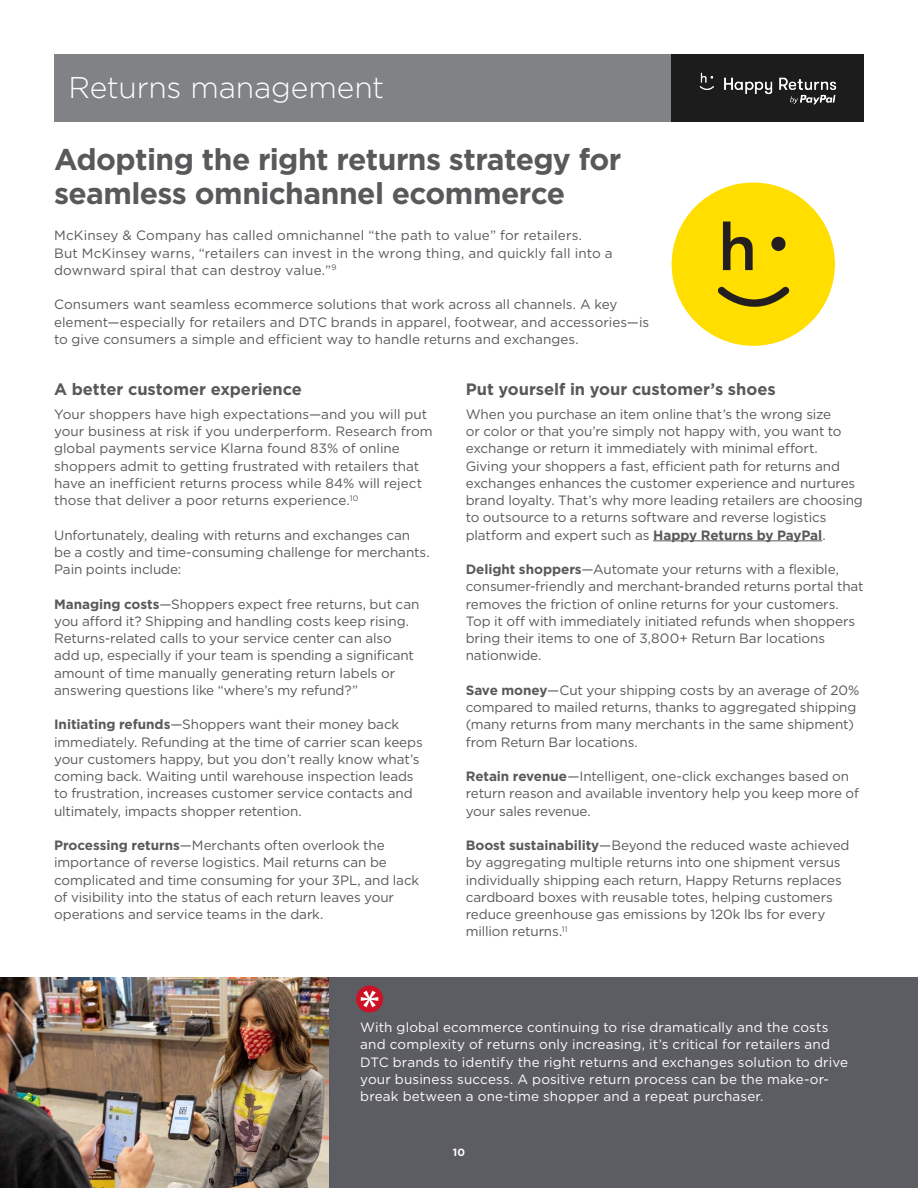
<style>
.page{position:relative;width:918px;height:1188px;background:#fff}
.page>*{position:absolute;margin:0;border:0;box-sizing:border-box;transform-origin:0 0}
.t1{font:700 30px/34.5px "Gotham";letter-spacing:-.02em;color:#58595b}
.t2{font:300 30px "Gotham";letter-spacing:-.005em;color:#fff}
.t3{font:700 16.5px "Gotham";letter-spacing:-.005em;color:#58595b}
.t4{font:13.5px/17.2px "Gotham";letter-spacing:-.01em;color:#58595b}
.t5{font:13.5px/17.2px "Gotham";letter-spacing:.01em;color:#fff}
.t6{font:13.5px/17.2px "Gotham";letter-spacing:.01em;color:#58595b}
.t7{font:700 10.5px "Gotham";color:#fff}
.s1{font-weight:700}
</style>
<div class="page">
<div style="left:54px;top:54px;width:673px;height:68px;background:#808285"></div>
<div style="left:672px;top:54px;width:192px;height:68px;background:#1c1c1c"></div>
<hr style="left:653px;top:541px;width:169px;height:1px;background:#58595b">
<div style="left:328px;top:977px;width:590px;height:211px;background:#5c5c63"></div>
<img style="left:0;top:977px;width:328px;height:211px">
<img style="left:699px;top:72px;width:138px;height:33px">
<img style="left:672px;top:183px;width:163px;height:163px;border-radius:82px">
<div style="left:356px;top:986px;width:27px;height:26px;background:#cc1226;border-radius:50%"></div>
<svg style="left:361px;top:991px;width:17px;height:16px"></svg>
<h1 class="t2" style="left:69px;top:69px;width:317px">Returns management</h1>
<h1 class="t1" style="left:54px;top:141px;width:569px">Adopting the right returns strategy for seamless omnichannel ecommerce</h1>
<p class="t6" style="left:54px;top:227px;width:560px">McKinsey &amp; Company has called omnichannel “the path to value” for retailers.<br>But McKinsey warns, “retailers can invest in the wrong thing, and quickly fall into a downward spiral that can destroy value.”<sup>9</sup></p>
<p class="t4" style="left:54px;top:296px;width:597px">Consumers want seamless ecommerce solutions that work across all channels. A key element—especially for retailers and DTC brands in apparel, footwear, and accessories—is to give consumers a simple and efficient way to handle returns and exchanges.</p>
<p class="t3" style="left:54px;top:378px;width:249px">A better customer experience</p>
<p class="t4" style="left:54px;top:405px;width:380px">Your shoppers have high expectations—and you will put your business at risk if you underperform. Research from global payments service Klarna found 83% of online shoppers admit to getting frustrated with retailers that have an inefficient returns process while 84% will reject those that deliver a poor returns experience.<sup>10</sup></p>
<p class="t4" style="left:54px;top:526px;width:377px">Unfortunately, dealing with returns and exchanges can be a costly and time-consuming challenge for merchants.<br>Pain points include:</p>
<p class="t4" style="left:54px;top:595px;width:367px"><span class="s1">Managing costs</span>—Shoppers expect free returns, but can you afford it? Shipping and handling costs keep rising.<br>Returns-related calls to your service center can also add up, especially if your team is spending a significant amount of time manually generating return labels or answering questions like “where’s my refund?”</p>
<p class="t4" style="left:54px;top:716px;width:370px"><span class="s1">Initiating refunds</span>—Shoppers want their money back immediately. Refunding at the time of carrier scan keeps your customers happy, but you don’t really know what’s coming back. Waiting until warehouse inspection leads to frustration, increases customer service contacts and ultimately, impacts shopper retention.</p>
<p class="t4" style="left:54px;top:836px;width:367px"><span class="s1">Processing returns</span>—Merchants often overlook the importance of reverse logistics. Mail returns can be complicated and time consuming for your 3PL, and lack of visibility into the status of each return leaves your operations and service teams in the dark.</p>
<p class="t3" style="left:466px;top:378px;width:311px">Put yourself in your customer’s shoes</p>
<p class="t4" style="left:466px;top:405px;width:399px">When you purchase an item online that’s the wrong size<br>or color or that you’re simply not happy with, you want to exchange or return it immediately with minimal effort.<br>Giving your shoppers a fast, efficient path for returns and exchanges enhances the customer experience and nurtures brand loyalty. That’s why more leading retailers are choosing to outsource to a returns software and reverse logistics platform and expert such as <span class="s1">Happy Returns by PayPal</span>.</p>
<p class="t4" style="left:466px;top:560px;width:399px"><span class="s1">Delight shoppers</span>—Automate your returns with a flexible, consumer-friendly and merchant-branded returns portal that removes the friction of online returns for your customers.<br>Top it off with immediately initiated refunds when shoppers bring their items to one of 3,800+ Return Bar locations nationwide.</p>
<p class="t4" style="left:466px;top:681px;width:395px"><span class="s1">Save money</span>—Cut your shipping costs by an average of 20% compared to mailed returns, thanks to aggregated shipping (many returns from many merchants in the same shipment) from Return Bar locations.</p>
<p class="t4" style="left:466px;top:767px;width:395px"><span class="s1">Retain revenue</span>—Intelligent, one-click exchanges based on return reason and available inventory help you keep more of your sales revenue.</p>
<p class="t4" style="left:466px;top:836px;width:385px"><span class="s1">Boost sustainability</span>—Beyond the reduced waste achieved by aggregating multiple returns into one shipment versus individually shipping each return, Happy Returns replaces cardboard boxes with reusable totes, helping customers reduce greenhouse gas emissions by 120k lbs for every million returns.<sup>11</sup></p>
<p class="t5" style="left:360px;top:1018px;width:489px">With global ecommerce continuing to rise dramatically and the costs and complexity of returns only increasing, it’s critical for retailers and DTC brands to identify the right returns and exchanges solution to drive your business success. A positive return process can be the make-or&shy;break between a one-time shopper and a repeat purchaser.</p>
<p class="t7" style="left:453px;top:1145px;width:14px">10</p>
</div>
